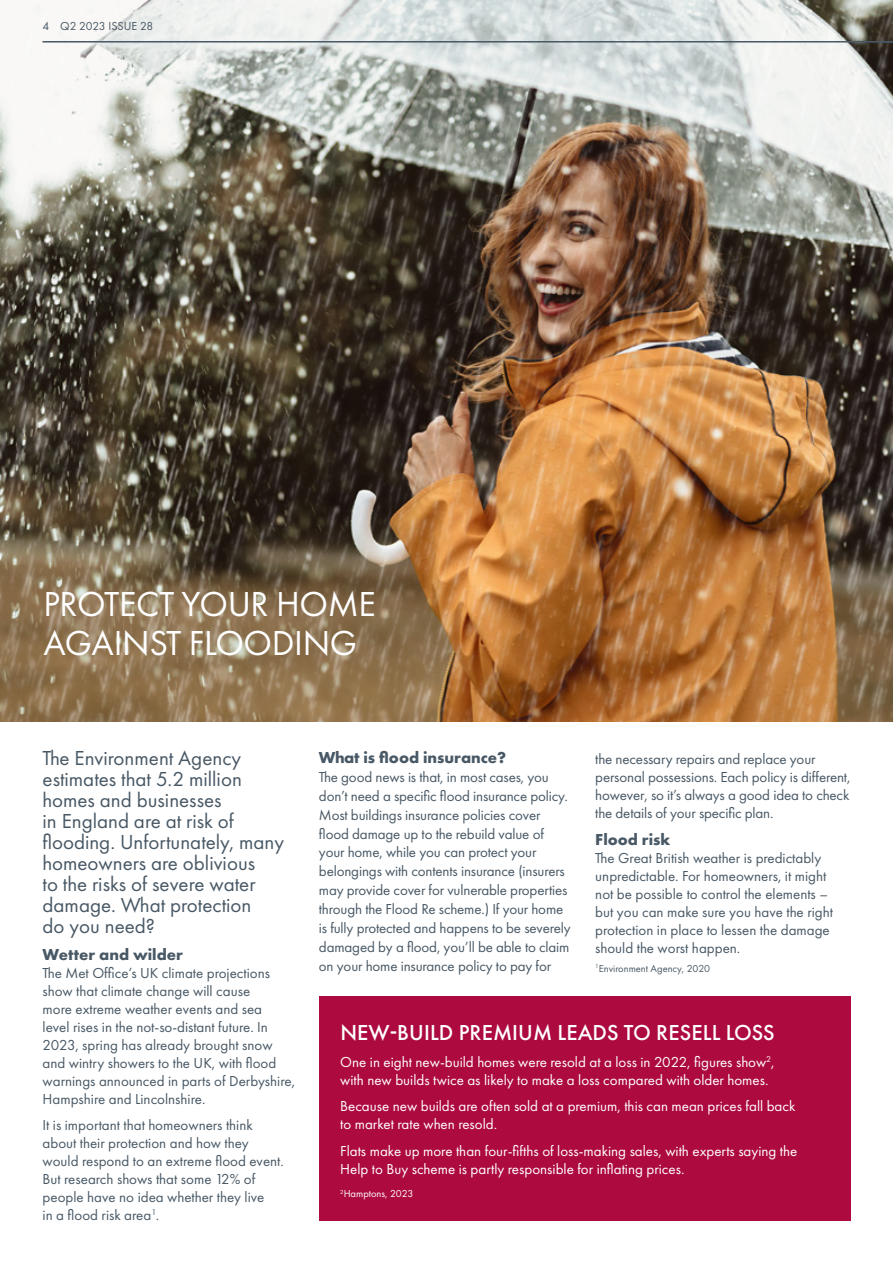
<style>
.page{position:relative;width:893px;height:1263px;background:#fff}
.page>*{position:absolute;margin:0;border:0;box-sizing:border-box;transform-origin:0 0}
.t1{font:36px/39px "Futura PT";letter-spacing:-.01em;color:#fff}
.t2{font:500 22.5px "Futura PT";letter-spacing:.005em;color:#fff}
.t3{font:21px/21px "Futura PT";color:#485865}
.t4{font:700 16.5px "Futura PT";color:#485865}
.t5{font:15px/18px "Futura PT";letter-spacing:-.01em;color:#485865}
.t6{font:15px/18px "Futura PT";color:#fff}
.t7{font:12px "Futura PT";color:#485865}
.t8{font:10.5px "Futura PT";color:#485865}
.t9{font:10.5px "Futura PT";color:#fff}
</style>
<div class="page">
<img style="left:0;top:0;width:893px;height:722px">
<hr style="left:43px;top:41px;width:850px;height:2px;background:#485865">
<div style="left:319px;top:996px;width:531px;height:224px;background:#ad0a40"></div>
<p class="t7" style="left:43px;top:19px;width:112px">4 Q2 2023 ISSUE 28</p>
<h1 class="t1" style="left:43px;top:585px;width:334px">PROTECT YOUR HOME<br>AGAINST FLOODING</h1>
<h3 class="t3" style="left:43px;top:748px;width:243px">The Environment Agency estimates that 5.2 million homes and businesses<br>in England are at risk of flooding. Unfortunately, many homeowners are oblivious<br>to the risks of severe water damage. What protection<br>do you need?</h3>
<p class="t4" style="left:43px;top:944px;width:142px">Wetter and wilder</p>
<p class="t5" style="left:43px;top:964px;width:254px">The Met Office’s UK climate projections show that climate change will cause<br>more extreme weather events and sea<br>level rises in the not-so-distant future. In 2023, spring has already brought snow and wintry showers to the UK, with flood warnings announced in parts of Derbyshire, Hampshire and Lincolnshire.</p>
<p class="t5" style="left:43px;top:1116px;width:243px">It is important that homeowners think about their protection and how they would respond to an extreme flood event.<br>But research shows that some 12% of people have no idea whether they live<br>in a flood risk area<sup>1</sup>.</p>
<p class="t4" style="left:319px;top:747px;width:189px">What is flood insurance?</p>
<p class="t5" style="left:319px;top:767px;width:253px;line-height:18.9px">The good news is that, in most cases, you don’t need a specific flood insurance policy.<br>Most buildings insurance policies cover flood damage up to the rebuild value of your home, while you can protect your belongings with contents insurance (insurers may provide cover for vulnerable properties through the Flood Re scheme.) If your home is fully protected and happens to be severely damaged by a flood, you’ll be able to claim on your home insurance policy to pay for</p>
<p class="t5" style="left:595px;top:750px;width:257px">the necessary repairs and replace your personal possessions. Each policy is different, however, so it’s always a good idea to check the details of your specific plan.</p>
<p class="t4" style="left:595px;top:828px;width:77px">Flood risk</p>
<p class="t5" style="left:595px;top:848px;width:239px">The Great British weather is predictably unpredictable. For homeowners, it might not be possible to control the elements – but you can make sure you have the right protection in place to lessen the damage should the worst happen.</p>
<p class="t8" style="left:595px;top:962px;width:116px"><sup>1</sup>Environment Agency, 2020</p>
<h2 class="t2" style="left:340px;top:1019px;width:436px">NEW-BUILD PREMIUM LEADS TO RESELL LOSS</h2>
<p class="t6" style="left:340px;top:1052px;width:436px">One in eight new-build homes were resold at a loss in 2022, figures show<sup>2</sup>, with new builds twice as likely to make a loss compared with older homes.</p>
<p class="t6" style="left:340px;top:1097px;width:457px">Because new builds are often sold at a premium, this can mean prices fall back to market rate when resold.</p>
<p class="t6" style="left:340px;top:1141px;width:459px">Flats make up more than four-fifths of loss-making sales, with experts saying the<br>Help to Buy scheme is partly responsible for inflating prices.</p>
<p class="t9" style="left:340px;top:1187px;width:75px"><sup>2</sup>Hamptons, 2023</p>
</div>
